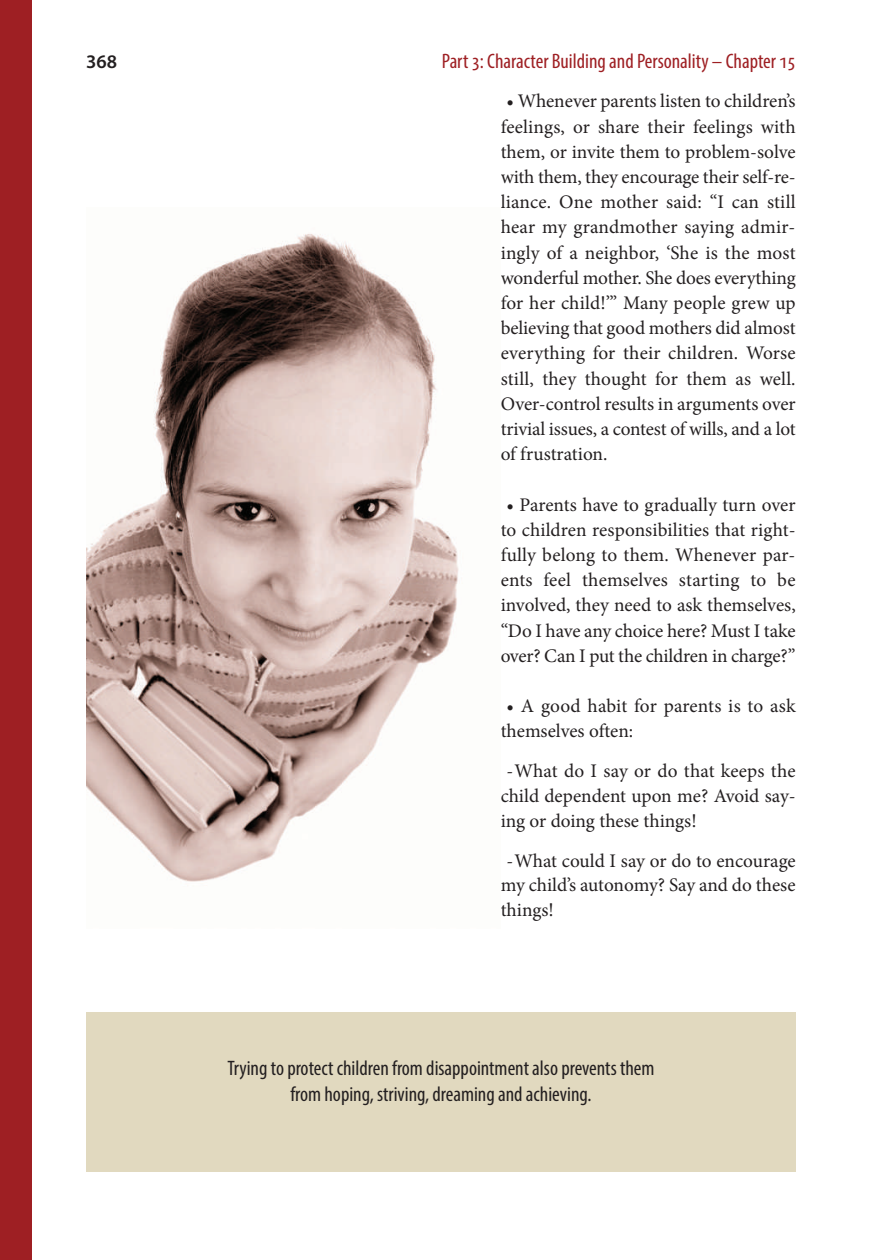
<style>
.page{position:relative;width:882px;height:1260px;background:#fff}
.page>*{position:absolute;margin:0;border:0;box-sizing:border-box;transform-origin:0 0}
.t1{font:condensed 21px/25.2px "Myriad Pro";color:#231f20;text-align:center}
.t2{font:condensed 21px "Myriad Pro";color:#9e1f23}
.t3{font:19.25px/25.2px "Minion Pro";letter-spacing:-.005em;color:#231f20;text-align:justify}
.t4{font:600 19.25px "Myriad Pro";color:#231f20}
</style>
<div class="page">
<div style="left:0;top:0;width:32px;height:1260px;background:#9e1f23"></div>
<img style="left:86px;top:234px;width:373px;height:648px">
<div style="left:86px;top:1013px;width:710px;height:159px;background:#e1d9bf"></div>
<p class="t4" style="left:86px;top:54px;width:32px">368</p>
<p class="t2" style="left:442px;top:53px;width:355px">Part 3: Character Building and Personality – Chapter 15</p>
<p class="t3" style="left:501px;top:90px;width:297px;text-indent:6px">• Whenever parents listen to children’s feelings, or share their feelings with them, or invite them to problem-solve with them, they encourage their self-re&shy;liance. One mother said: “I can still hear my grandmother saying admir&shy;ingly of a neighbor, ‘She is the most wonderful mother. She does everything for her child!’” Many people grew up believing that good mothers did almost everything for their children. Worse still, they thought for them as well.<br>Over-control results in arguments over trivial issues, a contest of wills, and a lot of frustration.</p>
<p class="t3" style="left:501px;top:494px;width:297px;text-align:center">• Parents have to gradually turn over to children responsibilities that right&shy;fully belong to them. Whenever par&shy;ents feel themselves starting to be involved, they need to ask themselves, “Do I have any choice here? Must I take over? Can I put the children in charge?”</p>
<p class="t3" style="left:501px;top:695px;width:297px;text-indent:6px">• A good habit for parents is to ask themselves often:</p>
<p class="t3" style="left:501px;top:760px;width:297px;text-indent:6px">-What do I say or do that keeps the child dependent upon me? Avoid say&shy;ing or doing these things!</p>
<p class="t3" style="left:501px;top:850px;width:297px;text-indent:6px">-What could I say or do to encourage my child’s autonomy? Say and do these things!</p>
<p class="t1" style="left:227px;top:1058px;width:429px">Trying to protect children from disappointment also prevents them from hoping, striving, dreaming and achieving.</p>
</div>
